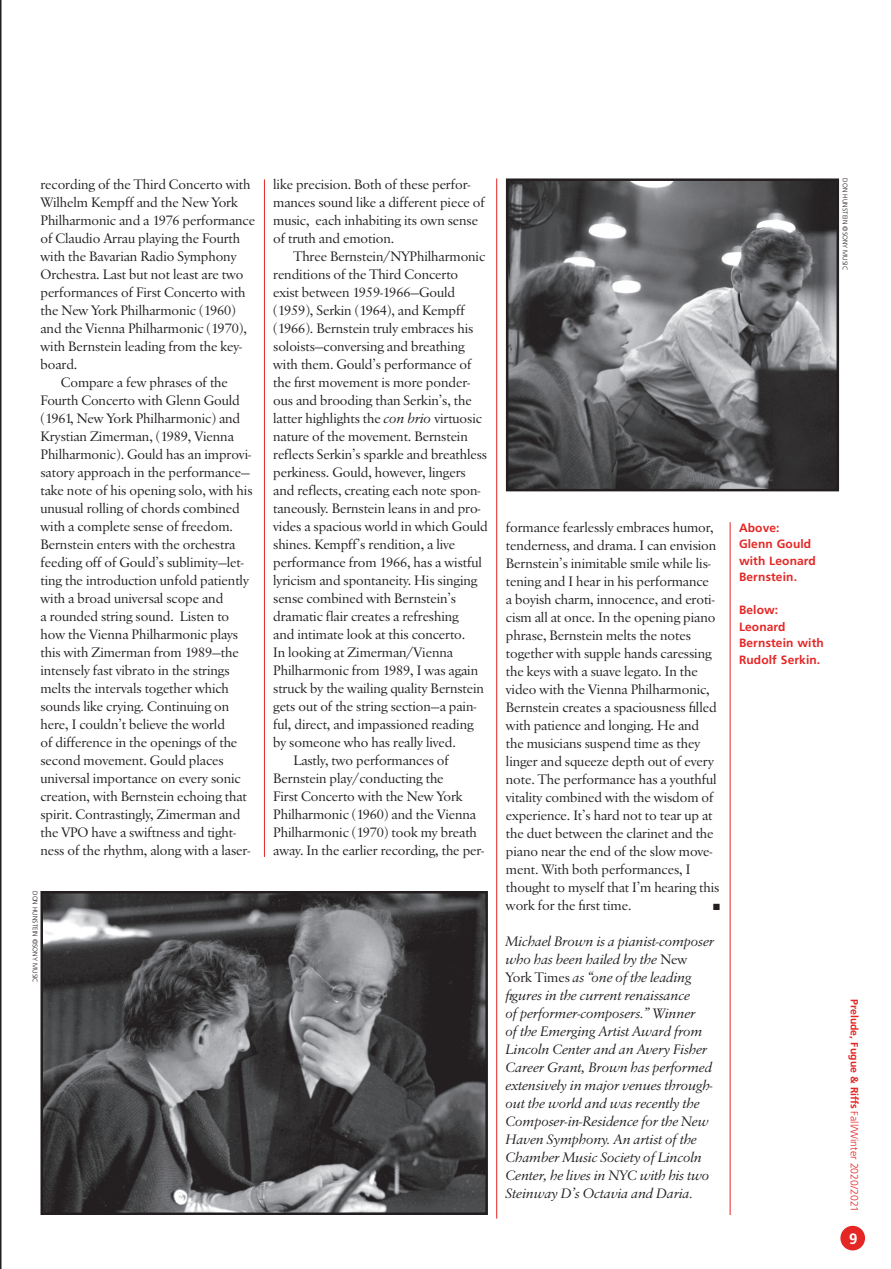
<style>
.page{position:relative;width:891px;height:1269px;background:#fff}
.page>*{position:absolute;margin:0;border:0;box-sizing:border-box;transform-origin:0 0}
.t1{font:700 15px "Frutiger";color:#fff}
.BODY_1{font:14.25px/18px "Sabon Rmn";letter-spacing:-.005em;color:#231f20}
.BODY_1-2{font:14.25px/18px "Sabon Itl";letter-spacing:-.005em;color:#231f20}
.CAPTION_1{font:700 12px/16.5px "Frutiger";letter-spacing:.01em;color:#e42625}
.page_heads{font:300 10.5px "Frutiger";color:#e42625}
.BODY_1-3{font:9px "Zapf Dingbats ITC";color:#231f20}
.PHOTO_CREDIT_1{font:300 6.75px "Frutiger";color:#231f20}
.s1{font-family:"Sabon Itl"}
.s2{font-family:"Sabon Rmn"}
.s3{font-weight:700}
</style>
<div class="page">
<hr style="left:0;top:0;width:2px;height:1269px;background:#231f20">
<div style="left:840px;top:1226px;width:25px;height:24px;background:#e42625;border-radius:50%"></div>
<hr style="left:264px;top:179px;width:1px;height:678px;background:#e42625">
<hr style="left:496px;top:178px;width:1px;height:1041px;background:#e42625">
<img style="left:44px;top:895px;width:440px;height:316px">
<div style="left:40px;top:891px;width:448px;height:324px;border:3px solid #231f20"></div>
<img style="left:510px;top:182px;width:325px;height:305px">
<div style="left:506px;top:178px;width:333px;height:313px;border:3px solid #231f20"></div>
<hr style="left:730px;top:522px;width:1px;height:693px;background:#e42625">
<p class="BODY_1" style="left:40px;top:177px;width:216px">recording of the Third Concerto with<br>Wilhelm Kempff and the New York<br>Philharmonic and a 1976 performance of Claudio Arrau playing the Fourth with the Bavarian Radio Symphony<br>Orchestra. Last but not least are two performances of First Concerto with the New York Philharmonic (1960) and the Vienna Philharmonic (1970), with Bernstein leading from the key&shy;board.</p>
<p class="BODY_1" style="left:40px;top:375px;width:214px;text-indent:20px">Compare a few phrases of the Fourth Concerto with Glenn Gould (1961, New York Philharmonic) and Krystian Zimerman, (1989, Vienna Philharmonic). Gould has an improvi&shy;satory approach in the performance— take note of his opening solo, with his unusual rolling of chords combined with a complete sense of freedom.<br>Bernstein enters with the orchestra feeding off of Gould’s sublimity—let&shy;ting the introduction unfold patiently with a broad universal scope and<br>a rounded string sound. Listen to how the Vienna Philharmonic plays this with Zimerman from 1989—the intensely fast vibrato in the strings melts the intervals together which sounds like crying. Continuing on here, I couldn’t believe the world<br>of difference in the openings of the second movement. Gould places universal importance on every sonic creation, with Bernstein echoing that spirit. Contrastingly, Zimerman and the VPO have a swiftness and tight&shy;ness of the rhythm, along with a laser-</p>
<p class="PHOTO_CREDIT_1" style="left:39px;top:891px;width:93px;rotate:90deg">DON HUNSTEIN ©SONY MUSIC</p>
<p class="BODY_1" style="left:273px;top:177px;width:213px">like precision. Both of these perfor&shy;mances sound like a different piece of music, each inhabiting its own sense of truth and emotion.</p>
<p class="BODY_1" style="left:273px;top:249px;width:216px;text-indent:20px">Three Bernstein/NYPhilharmonic renditions of the Third Concerto<br>exist between 1959-1966—Gould (1959), Serkin (1964), and Kempff (1966). Bernstein truly embraces his soloists—conversing and breathing with them. Gould’s performance of the first movement is more ponder&shy;ous and brooding than Serkin’s, the latter highlights the <span class="s1">con brio</span> virtuosic nature of the movement. Bernstein reflects Serkin’s sparkle and breathless perkiness. Gould, however, lingers and reflects, creating each note spon&shy;taneously. Bernstein leans in and pro&shy;vides a spacious world in which Gould shines. Kempff’s rendition, a live performance from 1966, has a wistful lyricism and spontaneity. His singing sense combined with Bernstein’s dramatic flair creates a refreshing<br>and intimate look at this concerto.<br>In looking at Zimerman/Vienna Philharmonic from 1989, I was again struck by the wailing quality Bernstein gets out of the string section—a pain&shy;ful, direct, and impassioned reading by someone who has really lived.</p>
<p class="BODY_1" style="left:273px;top:753px;width:213px;text-indent:20px">Lastly, two performances of Bernstein play/conducting the<br>First Concerto with the New York Philharmonic (1960) and the Vienna Philharmonic (1970) took my breath away. In the earlier recording, the per-</p>
<p class="BODY_1" style="left:506px;top:520px;width:215px">formance fearlessly embraces humor, tenderness, and drama. I can envision Bernstein’s inimitable smile while lis&shy;tening and I hear in his performance<br>a boyish charm, innocence, and eroti&shy;cism all at once. In the opening piano phrase, Bernstein melts the notes together with supple hands caressing the keys with a suave legato. In the video with the Vienna Philharmonic, Bernstein creates a spaciousness filled with patience and longing. He and the musicians suspend time as they linger and squeeze depth out of every note. The performance has a youthful vitality combined with the wisdom of experience. It’s hard not to tear up at the duet between the clarinet and the piano near the end of the slow move&shy;ment. With both performances, I thought to myself that I’m hearing this work for the first time.</p>
<p class="BODY_1-3" style="left:713px;top:903px;width:8px">■</p>
<p class="BODY_1-2" style="left:506px;top:934px;width:210px">Michael Brown is a pianist-composer who has been hailed by the <span class="s2">New York Times</span> as “one of the leading figures in the current renaissance<br>of performer-composers.” Winner<br>of the Emerging Artist Award from Lincoln Center and an Avery Fisher Career Grant, Brown has performed extensively in major venues through&shy;out the world and was recently the Composer-in-Residence for the New Haven Symphony. An artist of the Chamber Music Society of Lincoln Center, he lives in NYC with his two Steinway D’s Octavia and Daria.</p>
<p class="CAPTION_1" style="left:739px;top:519px;width:78px">Above:<br>Glenn Gould with Leonard<br>Bernstein.</p>
<p class="CAPTION_1" style="left:739px;top:601px;width:86px">Below:<br>Leonard<br>Bernstein with<br>Rudolf Serkin.</p>
<p class="PHOTO_CREDIT_1" style="left:849px;top:178px;width:93px;rotate:90deg">DON HUNSTEIN ©SONY MUSIC</p>
<p class="page_heads" style="left:860px;top:999px;width:215px;rotate:90deg"><span class="s3">Prelude, Fugue &amp; Riffs</span> Fall/Winter 2020/2021</p>
<p class="t1" style="left:849px;top:1230px;width:10px">9</p>
</div>
